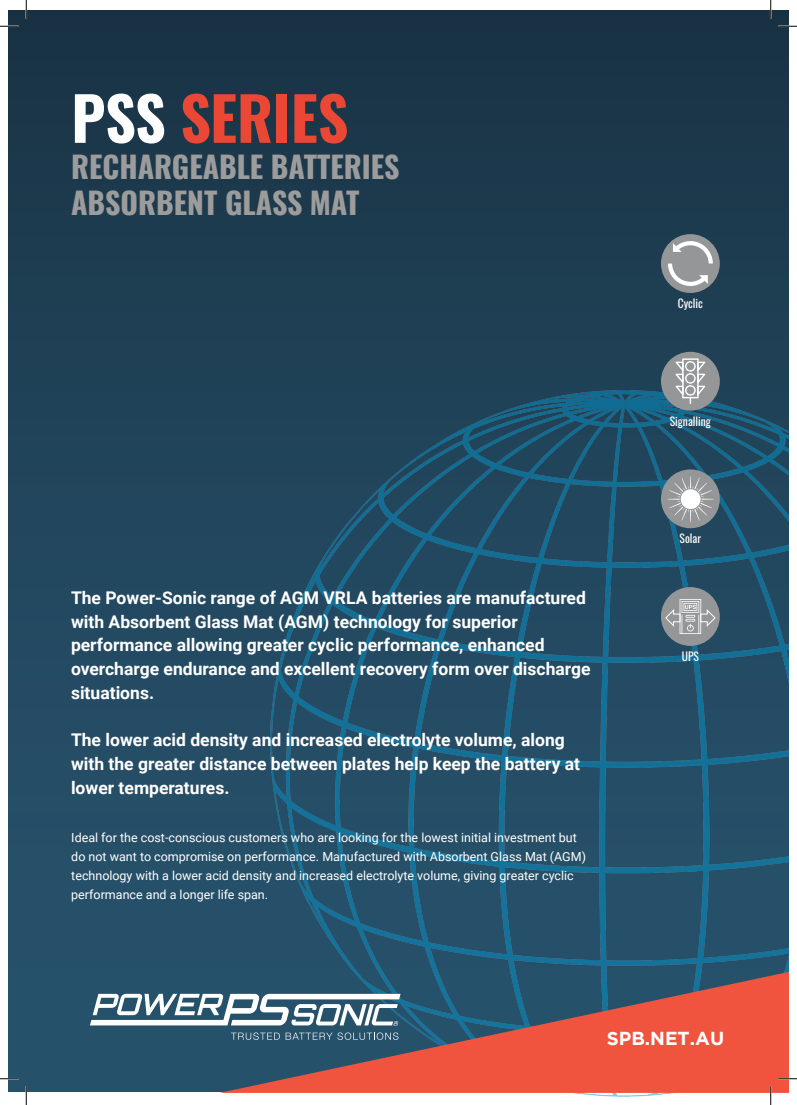
<style>
.page{position:relative;width:797px;height:1105px;background:#fff}
.page>*{position:absolute;margin:0;border:0;box-sizing:border-box;transform-origin:0 0}
.t1{font:700 60px "Oswald";letter-spacing:-.005em;color:#ea4735}
.t2{font:700 30px "Oswald";color:#9d9c9c}
.t3{font:700 18.75px "Gotham";color:#fff}
.t4{font:700 17.5px/23.8px "Roboto";color:#fff}
.t5{font:12.5px/18.8px "Roboto";color:#fff}
.t6{font:11.5px "Oswald";color:#fff}
.s1{color:#fff}
</style>
<div class="page">
<div style="left:9px;top:10px;width:779px;height:1081px;background:linear-gradient(to bottom,#1a3547,#285671)"></div>
<img style="left:270px;top:390px;width:518px;height:706px">
<svg style="left:219px;top:966px;width:569px;height:127px;background:#905455"></svg>
<svg style="left:90px;top:994px;width:310px;height:31px"></svg>
<svg style="left:231px;top:1032px;width:167px;height:8px"></svg>
<div style="left:661px;top:234px;width:58px;height:59px;background:#949698;border-radius:50%"></div>
<svg style="left:668px;top:241px;width:45px;height:45px"></svg>
<div style="left:661px;top:352px;width:58px;height:59px;background:#949698;border-radius:50%"></div>
<svg style="left:675px;top:358px;width:30px;height:46px"></svg>
<div style="left:661px;top:469px;width:58px;height:59px;background:#949698;border-radius:50%"></div>
<hr style="left:667px;top:499px;width:47px;height:1px;background:#fff;border-radius:50%">
<hr style="left:690px;top:475px;width:1px;height:48px;background:#fff;border-radius:50%">
<svg style="left:668px;top:477px;width:44px;height:44px"></svg>
<div style="left:680px;top:489px;width:20px;height:20px;background:#fff;border-radius:50%"></div>
<div style="left:661px;top:587px;width:58px;height:59px;background:#949698;border-radius:50%"></div>
<svg style="left:665px;top:599px;width:51px;height:35px"></svg>
<svg style="left:0;top:25px;width:19px;height:2px"></svg>
<svg style="left:778px;top:25px;width:19px;height:2px"></svg>
<svg style="left:0;top:1078px;width:19px;height:1px"></svg>
<svg style="left:778px;top:1078px;width:19px;height:1px"></svg>
<svg style="left:25px;top:0;width:2px;height:19px"></svg>
<svg style="left:25px;top:1086px;width:2px;height:19px"></svg>
<svg style="left:770px;top:0;width:1px;height:19px"></svg>
<svg style="left:770px;top:1086px;width:1px;height:19px"></svg>
<p class="t1" style="left:71px;top:65px;width:279px"><span class="s1">PSS</span> SERIES</p>
<p class="t2" style="left:71px;top:140px;width:330px">RECHARGEABLE BATTERIES</p>
<p class="t2" style="left:71px;top:176px;width:290px">ABSORBENT GLASS MAT</p>
<p class="t4" style="left:71px;top:585px;width:521px">The Power-Sonic range of AGM VRLA batteries are manufactured with Absorbent Glass Mat (AGM) technology for superior performance allowing greater cyclic performance, enhanced overcharge endurance and excellent recovery form over discharge situations.</p>
<p class="t4" style="left:71px;top:728px;width:510px">The lower acid density and increased electrolyte volume, along with the greater distance between plates help keep the battery at lower temperatures.</p>
<p class="t5" style="left:71px;top:828px;width:516px">Ideal for the cost-conscious customers who are looking for the lowest initial investment but do not want to compromise on performance. Manufactured with Absorbent Glass Mat (AGM) technology with a lower acid density and increased electrolyte volume, giving greater cyclic performance and a longer life span.</p>
<p class="t6" style="left:677px;top:293px;width:27px">Cyclic</p>
<p class="t6" style="left:670px;top:411px;width:43px">Signalling</p>
<p class="t6" style="left:679px;top:528px;width:23px">Solar</p>
<p class="t6" style="left:681px;top:646px;width:19px">UPS</p>
<p class="t3" style="left:607px;top:1028px;width:119px">SPB.NET.AU</p>
</div>
